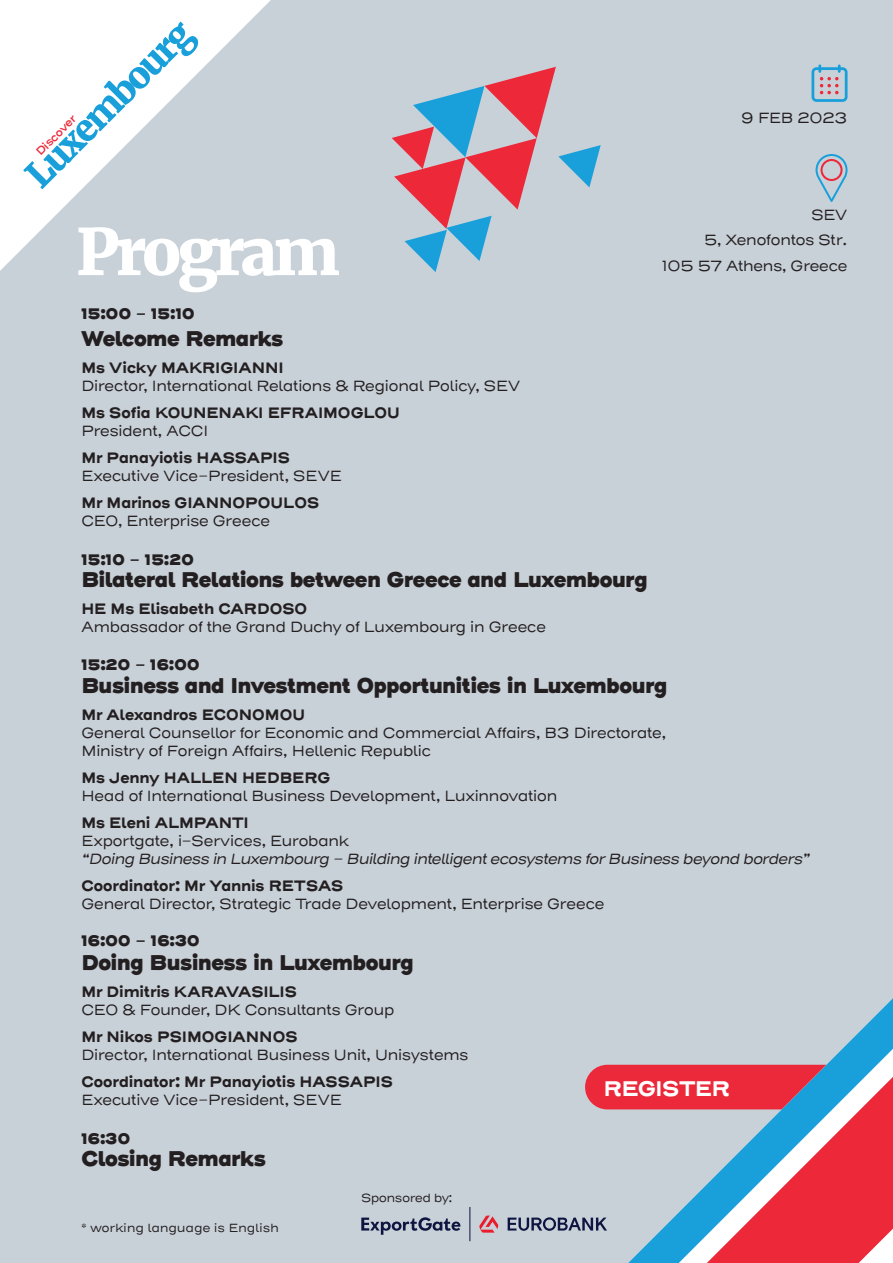
<style>
.page{position:relative;width:893px;height:1263px;background:#c8d0d8}
.page>*{position:absolute;margin:0;border:0;box-sizing:border-box;transform-origin:0 0}
.t1{font:800 64.05px "Merriweather";letter-spacing:-.065em;color:#fff}
.t2{font:800 36.3px "Merriweather";color:#19a0db}
.t3{font:900 21px "Henderson Sans Basic";letter-spacing:-.06em;color:#231f20}
.t4{font:700 21px "Henderson Sans Basic";letter-spacing:-.065em;color:#fff}
.t5{font:15px/25.5px "Henderson Sans Basic";letter-spacing:-.05em;color:#231f20}
.t6{font:700 15px "Henderson Sans Basic";letter-spacing:-.05em;color:#231f20}
.t7{font:italic 15px "Henderson Sans Basic";letter-spacing:-.07em;color:#231f20}
.t8{font:900 15px "Henderson Sans Basic";letter-spacing:-.025em;color:#231f20}
.t9{font:12px "Henderson Sans Basic";letter-spacing:-.025em;color:#231f20}
.t10{font:12px "Henderson Sans Basic";letter-spacing:-.05em;color:#231f20}
.t11{font:600 11.1px "Henderson Sans Basic";color:#ec2839}
</style>
<div class="page">
<div style="left:0;top:900px;width:234px;height:363px;background:#c8d0d8"></div>
<svg style="left:628px;top:998px;width:265px;height:67px;background:#b4cad8"></svg>
<svg style="left:392px;top:67px;width:209px;height:205px;background:#baacbb"></svg>
<svg style="left:815px;top:154px;width:32px;height:48px;background:#b0bacb"></svg>
<svg style="left:811px;top:64px;width:36px;height:38px"></svg>
<hr style="left:469px;top:1207px;width:1px;height:34px;background:#0e1541">
<svg style="left:479px;top:1215px;width:19px;height:17px"></svg>
<svg style="left:361px;top:1217px;width:99px;height:18px;background:#8d94a8"></svg>
<svg style="left:508px;top:1065px;width:385px;height:198px;background:#c092a3"></svg>
<h2 class="t2" style="left:15px;top:164px;width:219px;rotate:-45deg">Luxembourg</h2>
<p class="t11" style="left:33px;top:148px;width:53px;rotate:-45deg">Discover</p>
<h1 class="t1" style="left:76px;top:211px;width:265px">Program</h1>
<p class="t8" style="left:81px;top:303px;width:115px">15:00 – 15:10</p>
<h3 class="t3" style="left:81px;top:323px;width:204px">Welcome Remarks</h3>
<p class="t6" style="left:81px;top:358px;width:205px">Ms Vicky MAKRIGIANNI</p>
<p class="t5" style="left:81px;top:373px;width:441px">Director, International Relations &amp; Regional Policy, SEV</p>
<p class="t6" style="left:81px;top:403px;width:321px">Ms Sofia KOUNENAKI EFRAIMOGLOU</p>
<p class="t5" style="left:81px;top:418px;width:129px">President, ACCI</p>
<p class="t6" style="left:81px;top:448px;width:211px">Mr Panayiotis HASSAPIS</p>
<p class="t5" style="left:81px;top:463px;width:262px">Executive Vice-President, SEVE</p>
<p class="t6" style="left:81px;top:493px;width:240px">Mr Marinos GIANNOPOULOS</p>
<p class="t5" style="left:81px;top:508px;width:191px">CEO, Enterprise Greece</p>
<p class="t8" style="left:81px;top:549px;width:115px">15:10 – 15:20</p>
<h3 class="t3" style="left:81px;top:565px;width:569px">Bilateral Relations between Greece and Luxembourg</h3>
<p class="t6" style="left:81px;top:599px;width:228px">HE Ms Elisabeth CARDOSO</p>
<p class="t5" style="left:81px;top:614px;width:467px">Ambassador of the Grand Duchy of Luxembourg in Greece</p>
<p class="t8" style="left:81px;top:654px;width:120px">15:20 – 16:00</p>
<p class="t5" style="left:741px;top:105px;width:108px">9 FEB 2023</p>
<p class="t5" style="left:662px;top:202px;width:187px;text-align:right">SEV<br>5, Xenofontos Str.<br>105 57 Athens, Greece</p>
<h3 class="t3" style="left:81px;top:671px;width:588px">Business and Investment Opportunities in Luxembourg</h3>
<p class="t6" style="left:81px;top:705px;width:226px">Mr Alexandros ECONOMOU</p>
<p class="t5" style="left:81px;top:724px;width:587px;line-height:18px">General Counsellor for Economic and Commercial Affairs, B3 Directorate,<br>Ministry of Foreign Affairs, Hellenic Republic</p>
<p class="t6" style="left:81px;top:768px;width:251px">Ms Jenny HALLEN HEDBERG</p>
<p class="t5" style="left:81px;top:783px;width:478px">Head of International Business Development, Luxinnovation</p>
<p class="t6" style="left:81px;top:813px;width:170px">Ms Eleni ALMPANTI</p>
<p class="t5" style="left:81px;top:828px;width:270px">Exportgate, i-Services, Eurobank</p>
<p class="t7" style="left:81px;top:849px;width:731px">“Doing Business in Luxembourg - Building intelligent ecosystems for Business beyond borders”</p>
<p class="t6" style="left:81px;top:876px;width:264px">Coordinator: Mr Yannis RETSAS</p>
<p class="t5" style="left:81px;top:891px;width:525px">General Director, Strategic Trade Development, Enterprise Greece</p>
<p class="t8" style="left:81px;top:930px;width:120px">16:00 – 16:30</p>
<h3 class="t3" style="left:81px;top:948px;width:335px">Doing Business in Luxembourg</h3>
<p class="t6" style="left:81px;top:982px;width:218px">Mr Dimitris KARAVASILIS</p>
<p class="t5" style="left:81px;top:998px;width:315px">CEO &amp; Founder, DK Consultants Group</p>
<p class="t6" style="left:81px;top:1027px;width:218px">Mr Nikos PSIMOGIANNOS</p>
<p class="t5" style="left:81px;top:1043px;width:389px">Director, International Business Unit, Unisystems</p>
<p class="t6" style="left:81px;top:1072px;width:314px">Coordinator: Mr Panayiotis HASSAPIS</p>
<p class="t5" style="left:81px;top:1088px;width:262px">Executive Vice-President, SEVE</p>
<p class="t8" style="left:81px;top:1128px;width:51px">16:30</p>
<h3 class="t3" style="left:81px;top:1144px;width:187px">Closing Remarks</h3>
<p class="t9" style="left:81px;top:1220px;width:199px">* working language is English</p>
<p class="t10" style="left:361px;top:1190px;width:92px">Sponsored by:</p>
<h3 class="t4" style="left:603px;top:1075px;width:129px">REGISTER</h3>
</div>
